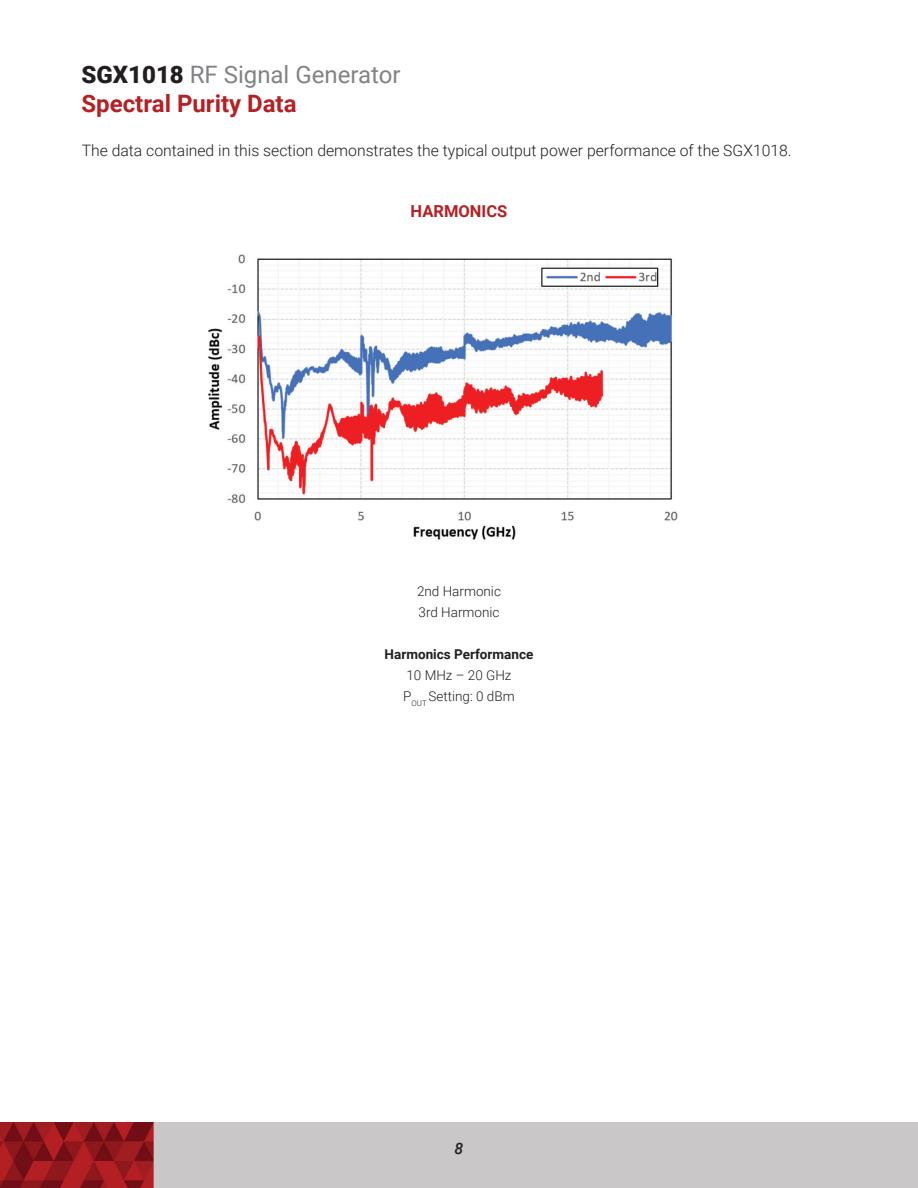
<style>
.page{position:relative;width:918px;height:1188px;background:#fff}
.page>*{position:absolute;margin:0;border:0;box-sizing:border-box;transform-origin:0 0}
.t1{font:700 24px/28.8px "Roboto";color:#b52024}
.t2{font:700 16.5px "Roboto";color:#b52024}
.t3{font:300 15.75px "Roboto";color:#231f20}
.t4{font:italic 500 15.75px "Roboto";color:#231f20}
.t5{font:300 13.5px/21px "Roboto";color:#231f20}
.t6{font:700 13.5px "Roboto";color:#231f20}
.s1{font-weight:900;color:#231f20}
.s2{font-weight:400;color:#808285}
</style>
<div class="page">
<img style="left:208px;top:254px;width:470px;height:286px">
<img style="left:0;top:1123px;width:918px;height:65px">
<h1 class="t1" style="left:82px;top:59px;width:320px"><span class="s1">SGX1018</span> <span class="s2">RF Signal Generator<br></span>Spectral Purity Data</h1>
<p class="t3" style="left:82px;top:139px;width:712px">The data contained in this section demonstrates the typical output power performance of the SGX1018.</p>
<p class="t2" style="left:411px;top:199px;width:98px">HARMONICS</p>
<p class="t5" style="left:417px;top:580px;width:85px">2nd Harmonic<br>3rd Harmonic</p>
<p class="t6" style="left:385px;top:645px;width:150px">Harmonics Performance</p>
<p class="t5" style="left:403px;top:665px;width:113px">10 MHz – 20 GHz<br>P<sub>OUT</sub> Setting: 0 dBm</p>
<p class="t4" style="left:455px;top:1138px;width:10px">8</p>
</div>
